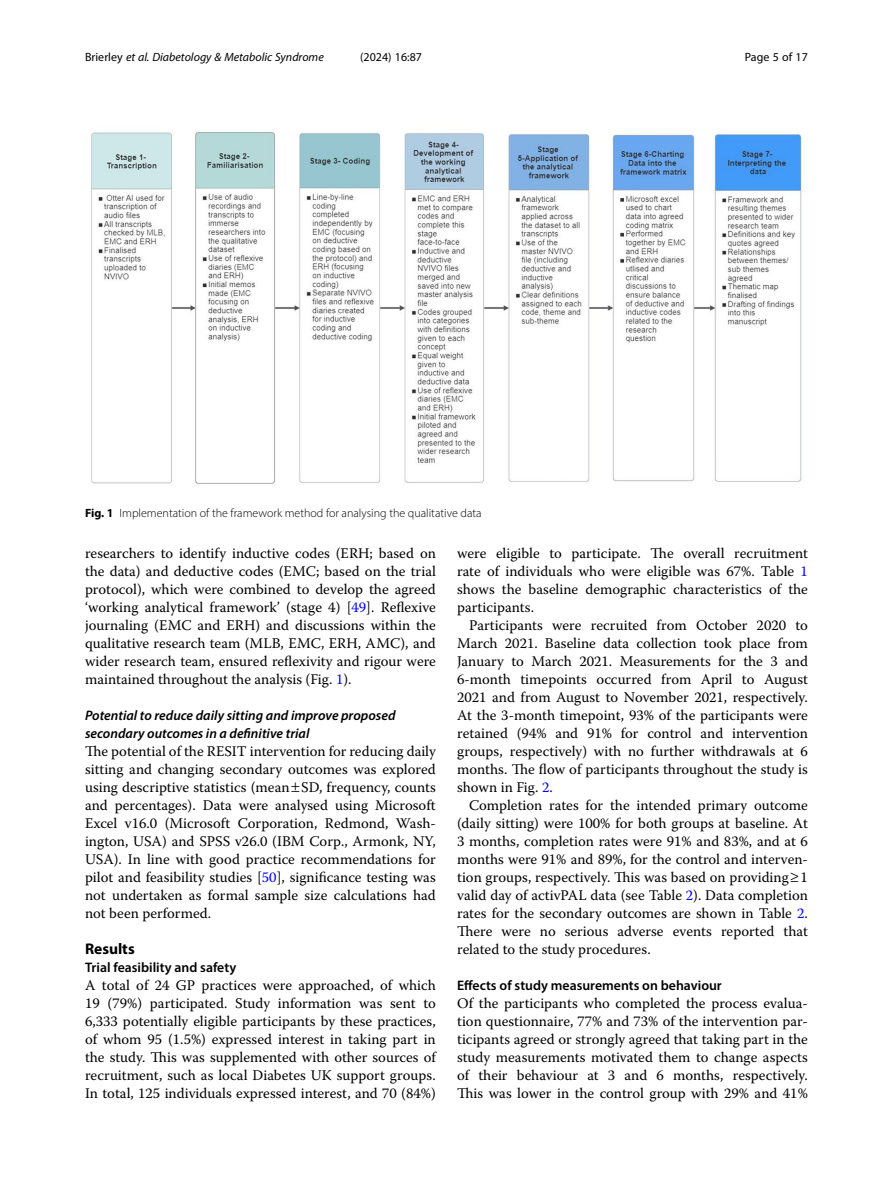
<style>
.page{position:relative;width:893px;height:1191px;background:#fff}
.page>*{position:absolute;margin:0;border:0;box-sizing:border-box;transform-origin:0 0}
.Head_1{font:700 15.45px "Myriad Pro";color:#000}
.Body_Text{font:14.7px/18px "Warnock Pro";color:#000;text-align:justify}
.Body_Text_Indent{font:14.7px/18px "Warnock Pro";color:#000;text-align:justify}
.Head_3{font:italic 600 13.8px/18px "Myriad Pro";color:#000}
.Head_2{font:600 13.8px "Myriad Pro";color:#000}
.Head_2_After_1{font:600 13.8px "Myriad Pro";color:#000}
.Figure_Caption{font:300 12px "Myriad Pro";color:#000}
.t1{font:italic 12px "Myriad Pro";color:#000}
.t2{font:12px "Myriad Pro";color:#000}
.s1{font-style:normal}
.s2{font-weight:700}
.s3{color:#00f}
</style>
<div class="page">
<img style="left:91px;top:132px;width:712px;height:352px">
<p class="t1" style="left:85px;top:50px;width:240px"><span class="s1">Brierley</span> et al. Diabetology &amp; Metabolic Syndrome</p>
<p class="t2" style="left:360px;top:50px;width:63px">(2024) 16:87</p>
<p class="t2" style="left:745px;top:50px;width:65px">Page 5 of 17</p>
<p class="Figure_Caption" style="left:85px;top:505px;width:398px"><span class="s2">Fig. 1</span> Implementation of the framework method for analysing the qualitative data</p>
<p class="Body_Text" style="left:85px;top:544px;width:352px">researchers to identify inductive codes (ERH; based on the data) and deductive codes (EMC; based on the trial protocol), which were combined to develop the agreed ‘working analytical framework’ (stage 4) [<span class="s3">49</span>]. Reflexive journaling (EMC and ERH) and discussions within the qualitative research team (MLB, EMC, ERH, AMC), and wider research team, ensured reflexivity and rigour were maintained throughout the analysis (Fig. <span class="s3">1</span>).</p>
<p class="Head_3" style="left:85px;top:706px;width:312px">Potential to reduce daily sitting and improve proposed secondary outcomes in a definitive trial</p>
<p class="Body_Text" style="left:85px;top:742px;width:352px">The potential of the RESIT intervention for reducing daily sitting and changing secondary outcomes was explored using descriptive statistics (mean SD, frequency, counts and percentages). Data were analysed using Microsoft Excel v16.0 (Microsoft Corporation, Redmond, Wash&shy;ington, USA) and SPSS v26.0 (IBM Corp., Armonk, NY, USA). In line with good practice recommendations for pilot and feasibility studies [<span class="s3">50</span>], significance testing was not undertaken as formal sample size calculations had not been performed.</p>
<p class="Head_1" style="left:85px;top:939px;width:51px">Results</p>
<p class="Head_2_After_1" style="left:85px;top:959px;width:153px">Trial feasibility and safety</p>
<p class="Body_Text" style="left:85px;top:976px;width:352px">A total of 24 GP practices were approached, of which 19 (79%) participated. Study information was sent to 6,333 potentially eligible participants by these practices, of whom 95 (1.5%) expressed interest in taking part in the study. This was supplemented with other sources of recruitment, such as local Diabetes UK support groups.<br>In total, 125 individuals expressed interest, and 70 (84%)</p>
<p class="Body_Text" style="left:457px;top:544px;width:352px">were eligible to participate. The overall recruitment rate of individuals who were eligible was 67%. Table <span class="s3">1 </span>shows the baseline demographic characteristics of the participants.</p>
<p class="Body_Text_Indent" style="left:457px;top:616px;width:352px;text-indent:12px">Participants were recruited from October 2020 to March 2021. Baseline data collection took place from January to March 2021. Measurements for the 3 and 6-month timepoints occurred from April to August 2021 and from August to November 2021, respectively.<br>At the 3-month timepoint, 93% of the participants were retained (94% and 91% for control and intervention groups, respectively) with no further withdrawals at 6 months. The flow of participants throughout the study is shown in Fig. <span class="s3">2</span>.</p>
<p class="Body_Text_Indent" style="left:457px;top:796px;width:352px;text-indent:12px">Completion rates for the intended primary outcome (daily sitting) were 100% for both groups at baseline. At 3 months, completion rates were 91% and 83%, and at 6 months were 91% and 89%, for the control and interven&shy;tion groups, respectively. This was based on providing≥1 valid day of activPAL data (see Table <span class="s3">2</span>). Data completion rates for the secondary outcomes are shown in Table <span class="s3">2</span>.<br>There were no serious adverse events reported that related to the study procedures.</p>
<p class="Head_2" style="left:457px;top:977px;width:266px">Effects of study measurements on behaviour</p>
<p class="Body_Text" style="left:457px;top:994px;width:352px">Of the participants who completed the process evalua&shy;tion questionnaire, 77% and 73% of the intervention par&shy;ticipants agreed or strongly agreed that taking part in the study measurements motivated them to change aspects of their behaviour at 3 and 6 months, respectively.<br>This was lower in the control group with 29% and 41%</p>
</div>
